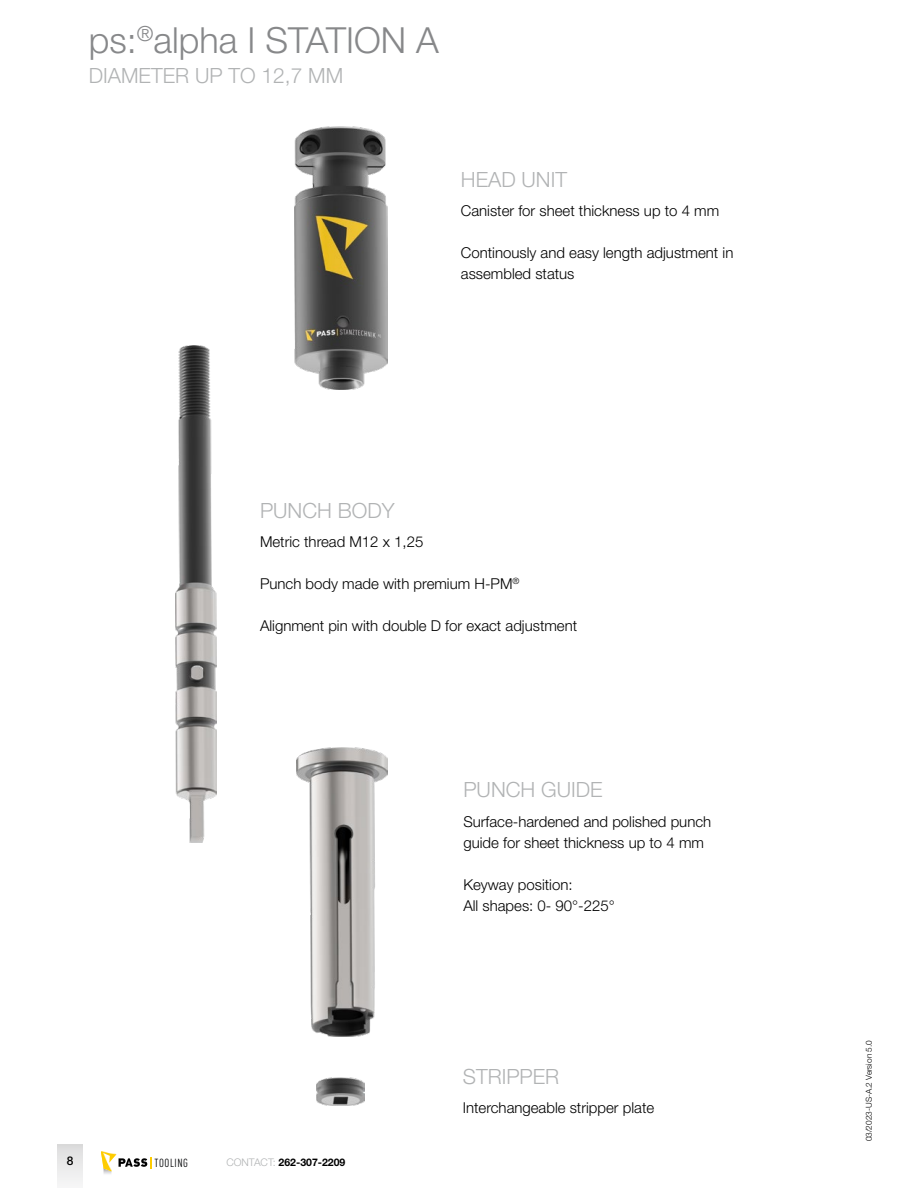
<style>
.page{position:relative;width:918px;height:1188px;background:#fff}
.page>*{position:absolute;margin:0;border:0;box-sizing:border-box;transform-origin:0 0}
.t1{font:300 36px "Helvetica Neue LT Std";color:#87888a}
.t2{font:300 21px "Helvetica Neue LT Std";color:#b1b3b4}
.t3{font:300 15px/21px "Helvetica Neue LT Std";color:#000}
.t4{font:500 12px "Helvetica Neue LT Std";color:#000}
.t5{font:11.7px "DIN Cond";letter-spacing:.05em;color:#000204}
.t6{font:700 10.5px "Helvetica Neue LT Std";color:#000}
.t7{font:300 8.25px "Helvetica Neue LT Std";color:#000}
.s1{font-weight:300;color:#b1b3b4}
</style>
<div class="page">
<img style="left:295px;top:126px;width:93px;height:263px">
<img style="left:175px;top:346px;width:41px;height:496px">
<img style="left:296px;top:748px;width:91px;height:289px">
<img style="left:317px;top:1077px;width:47px;height:29px">
<div style="left:57px;top:1145px;width:26px;height:43px;background:linear-gradient(to bottom,#ddddde,#f7f7f8)"></div>
<svg style="left:101px;top:1151px;width:50px;height:23px"></svg>
<h1 class="t1" style="left:89px;top:18px;width:351px">ps:<sup>®</sup>alpha I STATION A</h1>
<h2 class="t2" style="left:89px;top:62px;width:256px">DIAMETER UP TO 12,7 MM</h2>
<h2 class="t2" style="left:461px;top:166px;width:108px">HEAD UNIT</h2>
<p class="t3" style="left:461px;top:200px;width:260px">Canister for sheet thickness up to 4 mm</p>
<p class="t3" style="left:461px;top:242px;width:274px">Continously and easy length adjustment in assembled status</p>
<h2 class="t2" style="left:260px;top:497px;width:136px">PUNCH BODY</h2>
<p class="t3" style="left:260px;top:531px;width:165px">Metric thread M12 x 1,25</p>
<p class="t3" style="left:260px;top:573px;width:261px">Punch body made with premium H-PM<sup>®</sup></p>
<p class="t3" style="left:260px;top:615px;width:319px">Alignment pin with double D for exact adjustment</p>
<h2 class="t2" style="left:463px;top:777px;width:141px">PUNCH GUIDE</h2>
<p class="t3" style="left:463px;top:811px;width:249px">Surface-hardened and polished punch guide for sheet thickness up to 4 mm</p>
<p class="t3" style="left:463px;top:874px;width:153px">Keyway position:<br>All shapes: 0- 90°-225°</p>
<p class="t4" style="left:67px;top:1153px;width:8px">8</p>
<p class="t5" style="left:155px;top:1156px;width:35px">TOOLING</p>
<p class="t6" style="left:226px;top:1156px;width:121px"><span class="s1">CONTACT:</span> 262-307-2209</p>
<h2 class="t2" style="left:463px;top:1063px;width:98px">STRIPPER</h2>
<p class="t3" style="left:463px;top:1097px;width:193px">Interchangeable stripper plate</p>
<p class="t7" style="left:864px;top:1141px;width:103px;rotate:-90deg">03/2023-US-A.2 Version 5.0</p>
</div>
